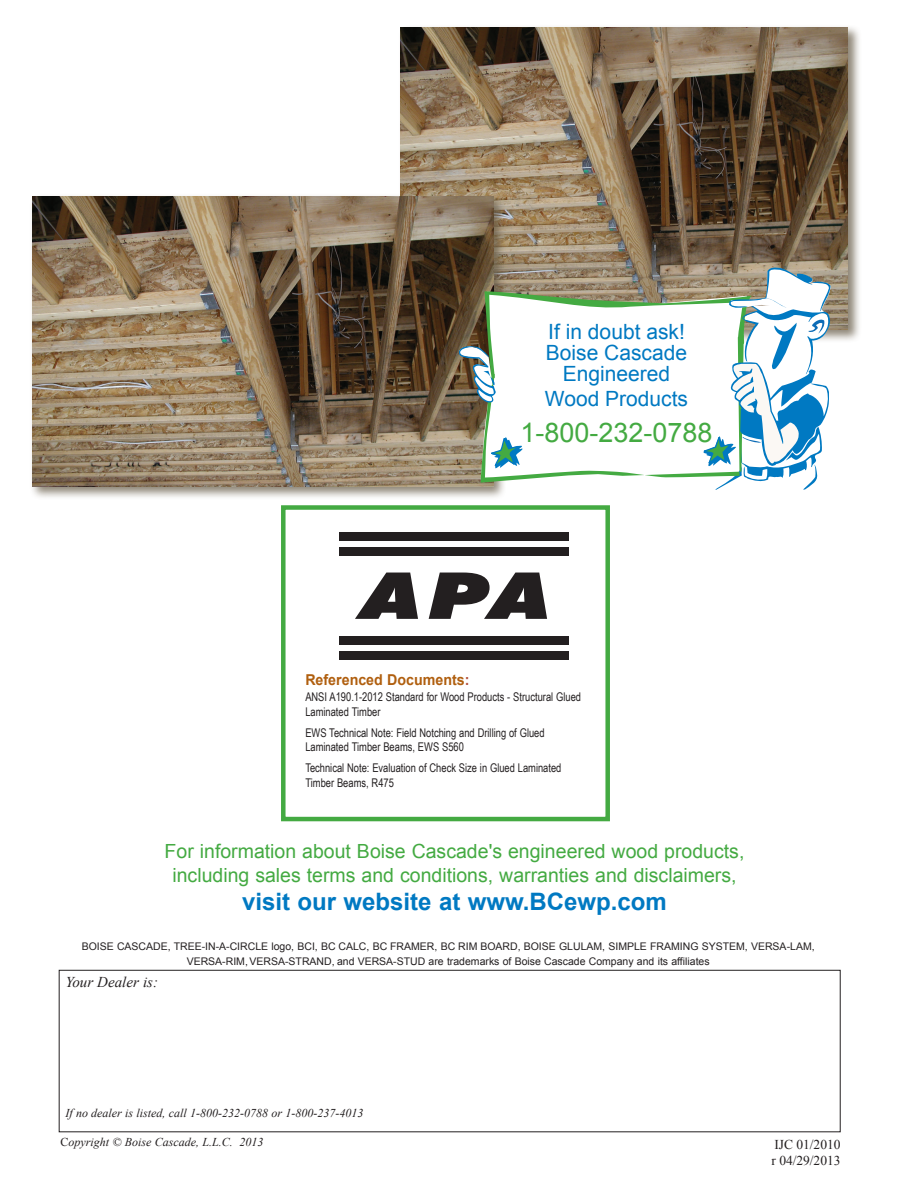
<style>
.page{position:relative;width:918px;height:1188px;background:#fff}
.page>*{position:absolute;margin:0;border:0;box-sizing:border-box;transform-origin:0 0}
.t1{font:27px "Arial";color:#44aa42}
.t2{font:700 24px "Arial";color:#0079c2}
.t3{font:21px "Arial";color:#0079c2}
.t4{font:19.5px/23.4px "Arial";color:#44aa42;text-align:center}
.APA_REF{font:700 15px "Arial";color:#b05f0f;scale:.95 1}
.Body_Text_Pal_-_10pt{font:italic 15px "Times New Roman";color:#231f20}
.t5{font:13.5px "Times New Roman";letter-spacing:-.005em;color:#231f20}
.APA_REF-2{font:12px/14.4px "Arial Narrow";color:#231f20;scale:.95 1}
.Body_Text_Pal_-_10pt-2{font:italic 12px "Times New Roman";color:#231f20}
.Body_Text_Pal_-_8pt{font:italic 12px "Times New Roman";color:#231f20}
.Body_Text_Pal_-_8pt-2{font:10.5px/15px "Arial";color:#231f20;text-align:center}
.s1{color:#b45240}
.s2{font-style:normal}
</style>
<div class="page">
<div style="left:59px;top:970px;width:781px;height:162px;border:1px solid #231f20"></div>
<div style="left:398px;top:24px;width:463px;height:319px;background:#685d49;opacity:.75"></div>
<img style="left:401px;top:27px;width:447px;height:302px">
<div style="left:30px;top:194px;width:477px;height:306px;background:#685d49;opacity:.75"></div>
<img style="left:32px;top:196px;width:461px;height:290px">
<svg style="left:459px;top:268px;width:372px;height:222px"></svg>
<div style="left:281px;top:505px;width:329px;height:316px;border:4px solid #44aa42"></div>
<div style="left:339px;top:547px;width:230px;height:8px;background:#231f20"></div>
<div style="left:339px;top:532px;width:230px;height:8px;background:#231f20"></div>
<svg style="left:355px;top:573px;width:63px;height:46px"></svg>
<svg style="left:429px;top:573px;width:118px;height:46px"></svg>
<div style="left:339px;top:652px;width:230px;height:8px;background:#231f20"></div>
<div style="left:339px;top:637px;width:230px;height:8px;background:#231f20"></div>
<p class="t3" style="left:548px;top:318px;width:138px">If in doubt ask!</p>
<p class="t3" style="left:546px;top:339px;width:143px">Boise Cascade</p>
<p class="t3" style="left:563px;top:360px;width:109px">Engineered</p>
<p class="t3" style="left:545px;top:385px;width:145px">Wood Products</p>
<p class="t1" style="left:521px;top:415px;width:194px">1-800-232-0788</p>
<p class="APA_REF" style="left:305px;top:669px;width:174px">Referenced Documents<span class="s1">:</span></p>
<p class="APA_REF-2" style="left:305px;top:689px;width:292px">ANSI A190.1-2012 Standard for Wood Products - Structural Glued<br>Laminated Timber</p>
<p class="APA_REF-2" style="left:305px;top:725px;width:253px">EWS Technical Note: Field Notching and Drilling of Glued<br>Laminated Timber Beams, EWS S560</p>
<p class="APA_REF-2" style="left:305px;top:760px;width:271px">Technical Note: Evaluation of Check Size in Glued Laminated<br>Timber Beams, R475</p>
<p class="t4" style="left:165px;top:840px;width:581px">For information about Boise Cascade's engineered wood products, including sales terms and conditions, warranties and disclaimers,</p>
<p class="t2" style="left:242px;top:886px;width:426px">visit our website at www.BCewp.com</p>
<p class="Body_Text_Pal_-_8pt-2" style="left:82px;top:939px;width:734px">BOISE CASCADE, TREE-IN-A-CIRCLE logo, BCI, BC CALC, BC FRAMER, BC RIM BOARD, BOISE GLULAM, SIMPLE FRAMING SYSTEM, VERSA-LAM,<br>VERSA-RIM,VERSA-STRAND, and VERSA-STUD are trademarks of Boise Cascade Company and its affiliates</p>
<p class="Body_Text_Pal_-_10pt" style="left:65px;top:972px;width:94px">Your Dealer is:</p>
<p class="Body_Text_Pal_-_10pt-2" style="left:65px;top:1105px;width:300px">If no dealer is listed, call 1-800-232-0788 or 1-800-237-4013</p>
<p class="Body_Text_Pal_-_8pt" style="left:61px;top:1133px;width:204px"><span class="s2">C</span>opyright © Boise Cascade, L.L.C. 2013</p>
<p class="t5" style="left:774px;top:1135px;width:68px">IJC 01/2010</p>
<p class="t5" style="left:771px;top:1152px;width:70px">r 04/29/2013</p>
</div>
